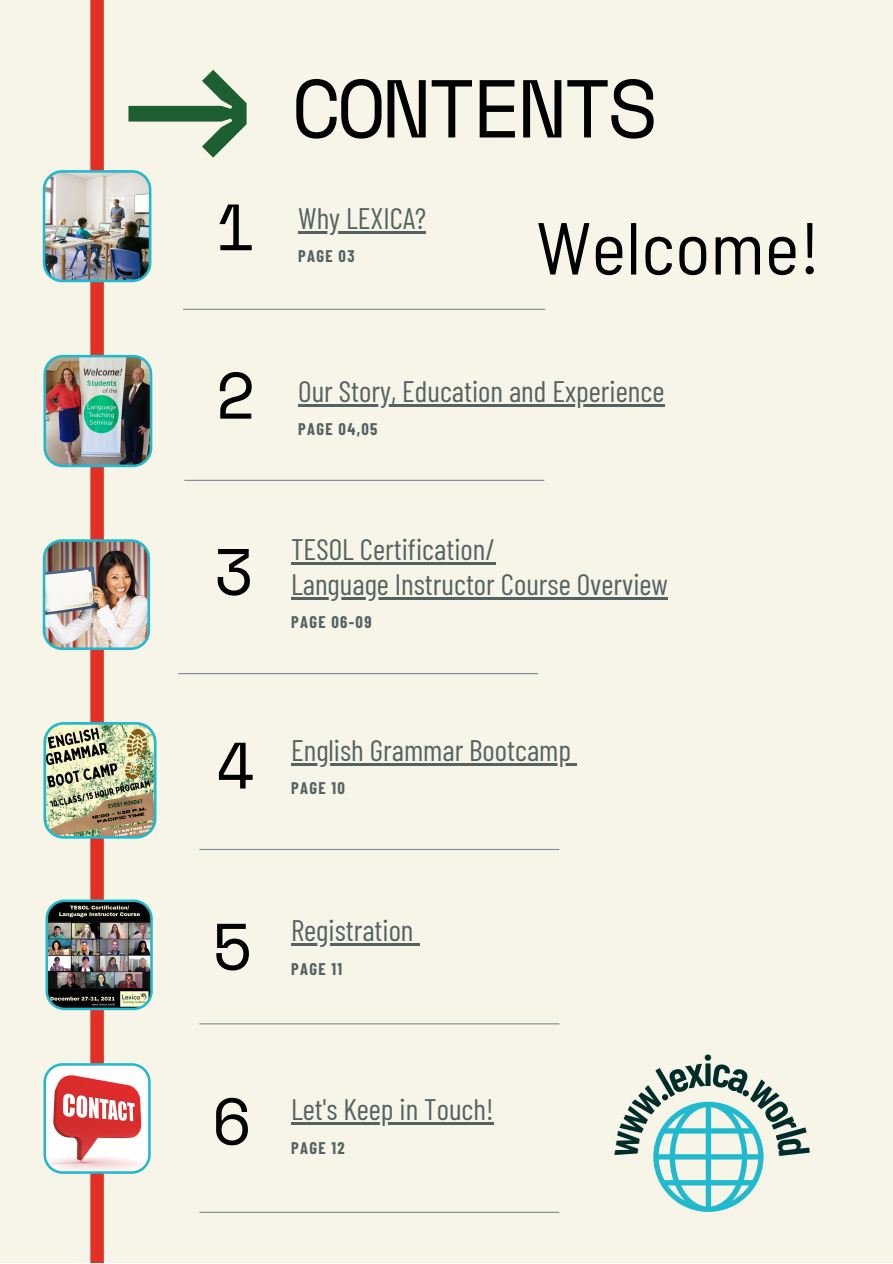
<style>
.page{position:relative;width:893px;height:1264px;background:#fff}
.page>*{position:absolute;margin:0;border:0;box-sizing:border-box;transform-origin:0 0}
.t1{font:218.55px "Space Mono";color:#1d5e33}
.t2{font:81.9px "Space Mono";letter-spacing:-.06em;color:#000}
.t3{font:semi-condensed 73.5px "Barlow";color:#000}
.t4{font:65.4px "Space Mono";color:#000}
.t5{font:600 43.65px "Barlow Condensed";color:#002d29}
.t6{font:29.7px/34.8px "Barlow Condensed";color:#556262}
.t7{font:700 16.5px "Barlow Condensed";letter-spacing:.08em;color:#556262}
.s1{font-family:"Space Mono";font-size:65.4px;color:#000}
</style>
<div class="page">
<div style="left:0;top:0;width:892px;height:1262px;background:#f6f5e8"></div>
<hr style="left:183px;top:309px;width:362px;height:1px;background:#7b8b8b">
<hr style="left:184px;top:480px;width:360px;height:1px;background:#7b8b8b">
<div style="left:90px;top:0;width:14px;height:1262px;background:#e13026"></div>
<hr style="left:178px;top:673px;width:360px;height:1px;background:#7b8b8b">
<hr style="left:199px;top:849px;width:360px;height:1px;background:#7b8b8b">
<img style="left:43px;top:170px;width:108px;height:112px">
<img style="left:43px;top:539px;width:107px;height:111px">
<img style="left:43px;top:355px;width:109px;height:112px">
<svg style="left:43px;top:722px;width:113px;height:116px"></svg>
<svg style="left:43px;top:1063px;width:108px;height:110px"></svg>
<img style="left:46px;top:899px;width:107px;height:111px">
<hr style="left:199px;top:1023px;width:360px;height:1px;background:#7b8b8b">
<hr style="left:199px;top:1211px;width:360px;height:1px;background:#7b8b8b">
<hr style="left:291px;top:562px;width:204px;height:2px;background:#556262">
<hr style="left:291px;top:597px;width:279px;height:2px;background:#556262">
<hr style="left:570px;top:597px;width:98px;height:2px;background:#556262">
<hr style="left:298px;top:404px;width:41px;height:2px;background:#556262">
<hr style="left:339px;top:404px;width:325px;height:2px;background:#556262">
<hr style="left:291px;top:763px;width:280px;height:2px;background:#556262">
<svg style="left:571px;top:763px;width:6px;height:2px"></svg>
<hr style="left:291px;top:1122px;width:202px;height:2px;background:#556262">
<hr style="left:298px;top:231px;width:128px;height:2px;background:#556262">
<hr style="left:291px;top:943px;width:122px;height:2px;background:#556262">
<svg style="left:413px;top:943px;width:6px;height:2px"></svg>
<svg style="left:653px;top:1101px;width:111px;height:110px"></svg>
<h1 class="t1" style="left:121px;top:-55px;width:135px">→</h1>
<h2 class="t2" style="left:291px;top:46px;width:368px">CONTENTS</h2>
<p class="t6" style="left:216px;top:199px;width:212px"><span class="s1">1</span> Why LEXICA?</p>
<p class="t7" style="left:298px;top:246px;width:58px">PAGE 03</p>
<h3 class="t3" style="left:536px;top:201px;width:285px">Welcome!</h3>
<p class="t6" style="left:216px;top:372px;width:450px"><span class="s1">2</span> Our Story, Education and Experience</p>
<p class="t7" style="left:298px;top:419px;width:81px">PAGE 04,05</p>
<h3 class="t4" style="left:213px;top:521px;width:41px">3</h3>
<p class="t6" style="left:291px;top:530px;width:378px">TESOL Certification/<br>Language Instructor Course Overview</p>
<p class="t7" style="left:291px;top:612px;width:82px">PAGE 06-09</p>
<h3 class="t4" style="left:216px;top:715px;width:41px">4</h3>
<p class="t6" style="left:291px;top:731px;width:281px">English Grammar Bootcamp</p>
<p class="t7" style="left:291px;top:777px;width:55px">PAGE 10</p>
<p class="t6" style="left:212px;top:912px;width:203px"><span class="s1">5</span> Registration</p>
<p class="t7" style="left:291px;top:958px;width:53px">PAGE 11</p>
<h3 class="t4" style="left:212px;top:1071px;width:41px">6</h3>
<p class="t6" style="left:291px;top:1091px;width:204px">Let's Keep in Touch!</p>
<p class="t7" style="left:291px;top:1137px;width:55px">PAGE 12</p>
<h3 class="t5" style="left:703px;top:1042px;width:11px">i</h3>
</div>
